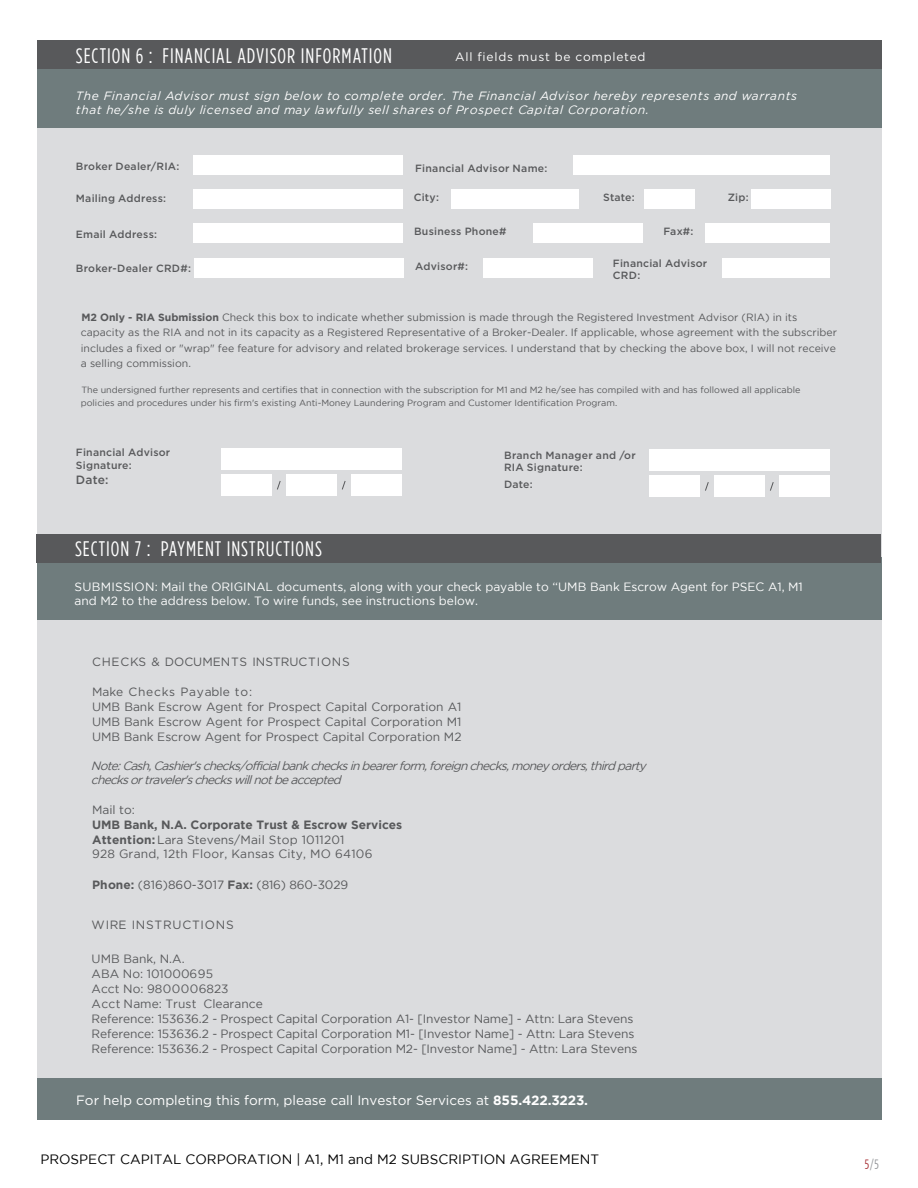
<style>
.page{position:relative;width:918px;height:1188px;background:#fff}
.page>*{position:absolute;margin:0;border:0;box-sizing:border-box;transform-origin:0 0}
.t1{font:21px "Gotham Condensed";letter-spacing:.045em;color:#fff}
.t2{font:13.5px "Gotham";color:#fff}
.t3{font:13.5px "Gotham";color:#000}
.t4{font:13.5px "Gotham Condensed";color:#939598}
.t5{font:12px/15px "Gotham";color:#58595b}
.t6{font:italic 12px/14.9px "Gotham";letter-spacing:.05em;color:#fff}
.t7{font:12px/14.4px "Gotham";color:#fff}
.t8{font:italic 12px/14.4px "Gotham";color:#58595b}
.t9{font:12px/14.7px "Gotham";letter-spacing:.02em;color:#58595b}
.t10{font:12px "Gotham";letter-spacing:.065em;color:#fff}
.t11{font:12px "Gotham";letter-spacing:.065em;color:#58595b}
.t12{font:500 12px "Gotham";color:#58595b}
.t13{font:10.5px/15px "Gotham";color:#58595b}
.t14{font:500 10.5px/12.6px "Gotham";letter-spacing:.02em;color:#58595b}
.t15{font:9px/12.9px "Gotham";color:#58595b}
.s1{font-style:inherit}
.s2{font-weight:700}
.s3{color:#a93439}
</style>
<div class="page">
<div style="left:37px;top:40px;width:844px;height:1043px;background:#dbdcde"></div>
<div style="left:37px;top:65px;width:844px;height:62px;background:#6f7c7d"></div>
<div style="left:37px;top:557px;width:844px;height:63px;background:#6f7c7d"></div>
<div style="left:37px;top:1079px;width:844px;height:41px;background:#6f7c7d"></div>
<svg style="left:277px;top:481px;width:4px;height:9px"></svg>
<svg style="left:342px;top:481px;width:4px;height:9px"></svg>
<svg style="left:705px;top:482px;width:4px;height:9px"></svg>
<svg style="left:770px;top:482px;width:4px;height:9px"></svg>
<div style="left:574px;top:155px;width:256px;height:20px;background:#fff"></div>
<div style="left:221px;top:448px;width:181px;height:22px;background:#fff"></div>
<div style="left:351px;top:474px;width:51px;height:22px;background:#fff"></div>
<div style="left:286px;top:474px;width:51px;height:22px;background:#fff"></div>
<div style="left:221px;top:474px;width:51px;height:22px;background:#fff"></div>
<div style="left:650px;top:449px;width:180px;height:22px;background:#fff"></div>
<div style="left:779px;top:475px;width:51px;height:22px;background:#fff"></div>
<div style="left:714px;top:475px;width:51px;height:22px;background:#fff"></div>
<div style="left:649px;top:475px;width:51px;height:22px;background:#fff"></div>
<div style="left:193px;top:155px;width:209px;height:20px;background:#fff"></div>
<div style="left:193px;top:189px;width:209px;height:20px;background:#fff"></div>
<div style="left:193px;top:223px;width:209px;height:20px;background:#fff"></div>
<div style="left:195px;top:258px;width:209px;height:20px;background:#fff"></div>
<div style="left:451px;top:189px;width:128px;height:20px;background:#fff"></div>
<div style="left:533px;top:223px;width:110px;height:20px;background:#fff"></div>
<div style="left:484px;top:258px;width:109px;height:20px;background:#fff"></div>
<div style="left:705px;top:223px;width:125px;height:20px;background:#fff"></div>
<div style="left:723px;top:258px;width:107px;height:20px;background:#fff"></div>
<div style="left:644px;top:189px;width:51px;height:20px;background:#fff"></div>
<div style="left:751px;top:189px;width:79px;height:20px;background:#fff"></div>
<div style="left:38px;top:40px;width:844px;height:28px;background:#58595b"></div>
<div style="left:37px;top:534px;width:844px;height:28px;background:#58595b"></div>
<h1 class="t1" style="left:76px;top:44px;width:318px">SECTION 6 : FINANCIAL ADVISOR INFORMATION</h1>
<p class="t10" style="left:455px;top:49px;width:192px">All fields must be completed</p>
<p class="t6" style="left:76px;top:88px;width:723px">The Financial Advisor must sign below to complete order. The Financial Advisor hereby represents and warrants that he/she is duly licensed and may lawfully sell <span class="s1">shares</span> of Pr<span class="s1">ospect Capital Corporation.</span></p>
<p class="t14" style="left:76px;top:160px;width:105px">Broker Dealer/RIA:</p>
<p class="t14" style="left:415px;top:162px;width:134px">Financial Advisor Name:</p>
<p class="t14" style="left:76px;top:192px;width:92px">Mailing Address:</p>
<p class="t14" style="left:414px;top:191px;width:27px">City:</p>
<p class="t14" style="left:76px;top:228px;width:83px">Email Address:</p>
<p class="t14" style="left:76px;top:262px;width:117px">Broker-Dealer CRD#:</p>
<p class="t14" style="left:415px;top:260px;width:54px">Advisor#:</p>
<p class="t14" style="left:603px;top:191px;width:33px">State:</p>
<p class="t14" style="left:728px;top:191px;width:22px">Zip:</p>
<p class="t14" style="left:414px;top:225px;width:94px">Business Phone#</p>
<p class="t14" style="left:663px;top:225px;width:32px">Fax#:</p>
<p class="t14" style="left:613px;top:256px;width:96px">Financial Advisor<br>CRD:</p>
<p class="t13" style="left:81px;top:310px;width:758px"><span class="s2">M2 Only - RIA Submission</span> Check this box to indicate whether submission is made through the Registered Investment Advisor (RIA) in its capacity as the RIA and not in its capacity as a Registered Representative of a Broker-Dealer. If applicable, whose agreement with the subscriber includes a fixed or "wrap" fee feature for advisory and related brokerage services. I understand that by checking the above box, I will not receive a selling commission.</p>
<p class="t15" style="left:81px;top:383px;width:721px">The undersigned further represents and certifies that in connection with the subscription for M1 and M2 he/see has compiled with and has followed all applicable policies and procedures under his firm's existing Anti-Money Laundering Program and Customer Identification Program.</p>
<p class="t14" style="left:76px;top:446px;width:96px">Financial Advisor<br>Signature:</p>
<p class="t12" style="left:76px;top:472px;width:34px">Date:</p>
<h1 class="t1" style="left:75px;top:537px;width:248px">SECTION 7 : PAYMENT INSTRUCTIONS</h1>
<p class="t14" style="left:504px;top:449px;width:133px">Branch Manager and /or<br>RIA Signature:</p>
<p class="t14" style="left:504px;top:477px;width:30px">Date:</p>
<p class="t7" style="left:75px;top:579px;width:730px">SUBMISSION: Mail the ORIGINAL documents, along with your check payable to ‘‘UMB Bank Escrow Agent for PSEC A1, M1 and M2 to the address below. To wire funds, see instructions below.</p>
<p class="t5" style="left:92px;top:654px;width:259px">CHECKS &amp; DOCUMENTS INSTRUCTIONS</p>
<p class="t5" style="left:92px;top:684px;width:371px">Make Checks Payable to:<br>UMB Bank Escrow Agent for Prospect Capital Corporation A1<br>UMB Bank Escrow Agent for Prospect Capital Corporation M1<br>UMB Bank Escrow Agent for Prospect Capital Corporation M2</p>
<p class="t8" style="left:91px;top:758px;width:560px">Note:Cash, Cashier'schecks/officialbank checksin bearerform,foreignchecks,money orders,thirdparty checksor traveler'schecks willnotbe accepted</p>
<p class="t9" style="left:92px;top:802px;width:312px">Mail to:<br><span class="s2">UMB Bank</span><span class="s2">, N.A. Corporate Trust &amp; Escrow Services </span><span class="s2">Attention:</span>Lara Stevens/Mail Stop 1011201<br>928 Grand, 12th Floor, Kansas City, MO 64106</p>
<p class="t5" style="left:92px;top:877px;width:258px"><span class="s2">Phone:</span> (816)860-3017 <span class="s2">Fax:</span> (816) 860-3029</p>
<p class="t11" style="left:92px;top:917px;width:144px">WIRE INSTRUCTIONS</p>
<p class="t5" style="left:92px;top:951px;width:547px">UMB Bank, N.A.<br>ABA No: 101000695<br>Acct No: 9800006823<br>Acct Name: Trust Clearance<br>Reference: 153636.2 - Prospect Capital Corporation A1- [Investor Name] - Attn: Lara Stevens Reference: 153636.2 - Prospect Capital Corporation M1- [Investor Name] - Attn: Lara Stevens Reference: 153636.2 - Prospect Capital Corporation M2- [Investor Name] - Attn: Lara Stevens</p>
<p class="t2" style="left:76px;top:1091px;width:514px">For help completing this form, please call Investor Services at <span class="s2">855.422.3223</span><span class="s2">.</span></p>
<p class="t3" style="left:40px;top:1151px;width:560px">PROSPECT CAPITAL CORPORATION | A1, M1 and M2 SUBSCRIPTION AGREEMENT</p>
<p class="t4" style="left:865px;top:1157px;width:15px"><span class="s3">5</span>/5</p>
</div>
